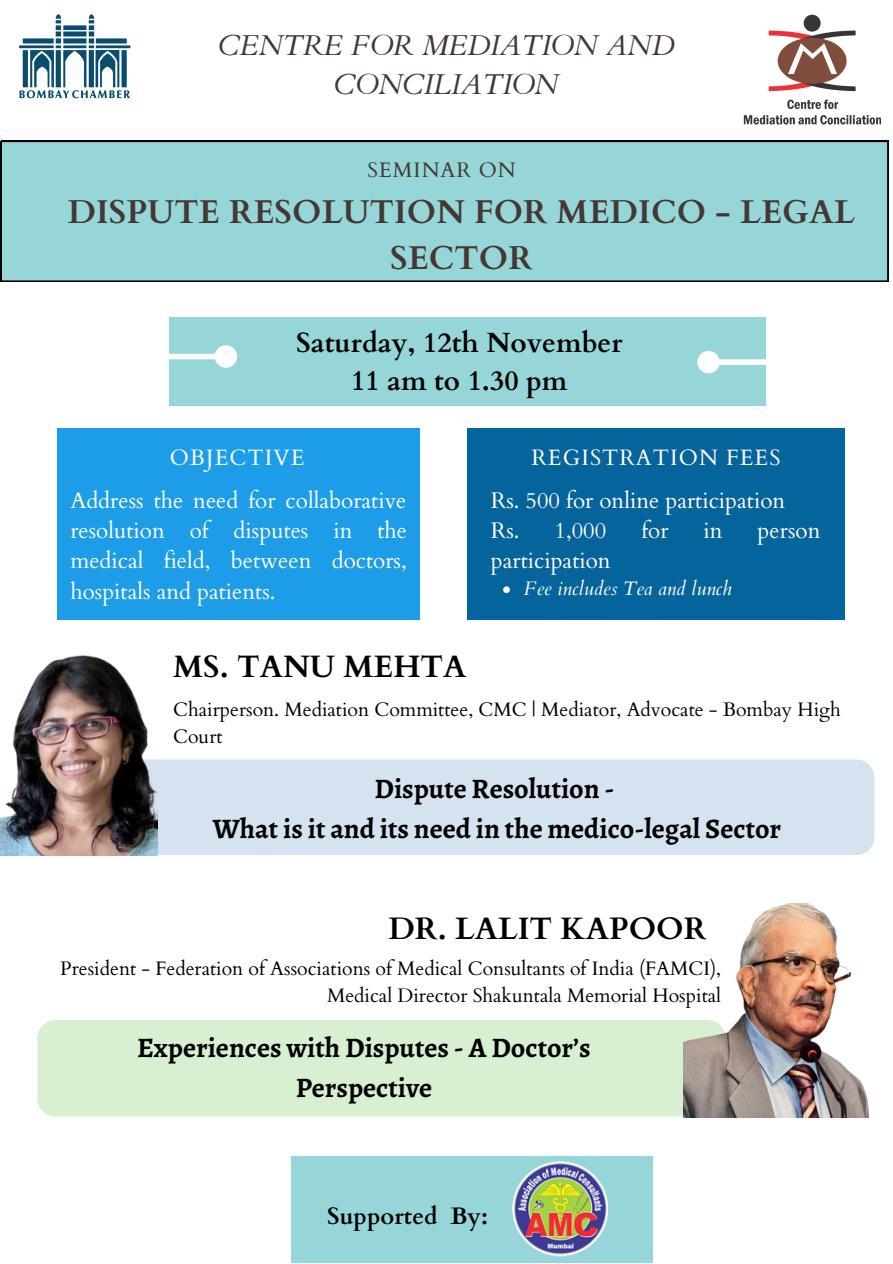
<style>
.page{position:relative;width:893px;height:1264px;background:#fff}
.page>*{position:absolute;margin:0;border:0;box-sizing:border-box;transform-origin:0 0}
.t1{font:700 33px/46px "Cardo";letter-spacing:.005em;color:#433833;text-align:center}
.t2{font:700 30.9px "Cardo";color:#000}
.t3{font:italic 28.65px/39.3px "Cardo";color:#433833;text-align:center}
.t4{font:700 28.2px/39.3px "Alegreya";color:#000;text-align:center}
.t5{font:700 27.9px/38.2px "Cardo";color:#000;text-align:center}
.t6{font:700 23.7px "Cardo";color:#000}
.t7{font:22.5px/30.3px "Cardo";color:#fff}
.t8{font:22.2px "Cardo";letter-spacing:.045em;color:#fff}
.t9{font:21px "Cardo";letter-spacing:.045em;color:#433833}
.t10{font:19.5px/27px "Cardo";color:#000}
.t11{font:italic 19.5px "Cardo";color:#fff}
</style>
<div class="page">
<div style="left:169px;top:317px;width:596px;height:89px;background:#97d6d8"></div>
<div style="left:291px;top:1155px;width:361px;height:107px;background:#97d6d8"></div>
<div style="left:0;top:354px;width:215px;height:5px;background:#fff"></div>
<svg style="left:211px;top:345px;width:27px;height:23px"></svg>
<div style="left:719px;top:359px;width:173px;height:6px;background:#fff"></div>
<svg style="left:697px;top:351px;width:26px;height:23px"></svg>
<img style="left:19px;top:14px;width:112px;height:85px">
<img style="left:743px;top:14px;width:136px;height:111px">
<div style="left:1px;top:141px;width:887px;height:140px;background:#97d6d8"></div>
<div style="left:120px;top:759px;width:754px;height:96px;background:#d5e2f0;border-radius:18px"></div>
<img style="left:1px;top:655px;width:156px;height:200px">
<div style="left:37px;top:1019px;width:688px;height:97px;background:#d8efd2;border-radius:18px"></div>
<img style="left:683px;top:903px;width:186px;height:214px">
<img style="left:512px;top:1161px;width:95px;height:96px">
<div style="left:467px;top:428px;width:377px;height:191px;background:#05649b"></div>
<svg style="left:503px;top:586px;width:7px;height:7px"></svg>
<div style="left:58px;top:428px;width:362px;height:191px;background:#1d9de8"></div>
<h3 class="t3" style="left:218px;top:26px;width:457px">CENTRE FOR MEDIATION AND<br>CONCILIATION</h3>
<p class="t9" style="left:367px;top:156px;width:150px">SEMINAR ON</p>
<h1 class="t1" style="left:68px;top:190px;width:788px">DISPUTE RESOLUTION FOR MEDICO - LEGAL<br>SECTOR</h1>
<h3 class="t5" style="left:296px;top:324px;width:328px">Saturday, 12th November<br>11 am to 1.30 pm</h3>
<p class="t8" style="left:170px;top:442px;width:136px">OBJECTIVE</p>
<p class="t7" style="left:70px;top:485px;width:338px;text-align:justify">Address the need for collaborative resolution of disputes in the medical field, between doctors, hospitals and patients.</p>
<p class="t8" style="left:531px;top:442px;width:250px">REGISTRATION FEES</p>
<p class="t7" style="left:490px;top:485px;width:296px">Rs. 500 for online participation<br>Rs. 1,000</p>
<p class="t7" style="left:641px;top:516px;width:29px">for</p>
<p class="t7" style="left:703px;top:516px;width:21px">in</p>
<p class="t7" style="left:757px;top:516px;width:64px">person</p>
<p class="t7" style="left:490px;top:546px;width:121px">participation</p>
<p class="t11" style="left:524px;top:576px;width:209px">Fee includes Tea and lunch</p>
<h2 class="t2" style="left:173px;top:646px;width:295px">MS. TANU MEHTA</h2>
<p class="t10" style="left:173px;top:696px;width:669px">Chairperson. Mediation Committee, CMC | Mediator, Advocate - Bombay High<br>Court</p>
<h3 class="t4" style="left:213px;top:769px;width:570px">Dispute Resolution -<br>What is it and its need in the medico-legal Sector</h3>
<h2 class="t2" style="left:388px;top:908px;width:320px">DR. LALIT KAPOOR</h2>
<p class="t10" style="left:60px;top:955px;width:662px;text-align:right">President - Federation of Associations of Medical Consultants of India (FAMCI),<br>Medical Director Shakuntala Memorial Hospital</p>
<h3 class="t4" style="left:137px;top:1028px;width:455px">Experiences with Disputes - A Doctor’s<br>Perspective</h3>
<p class="t6" style="left:327px;top:1200px;width:162px">Supported By:</p>
</div>
